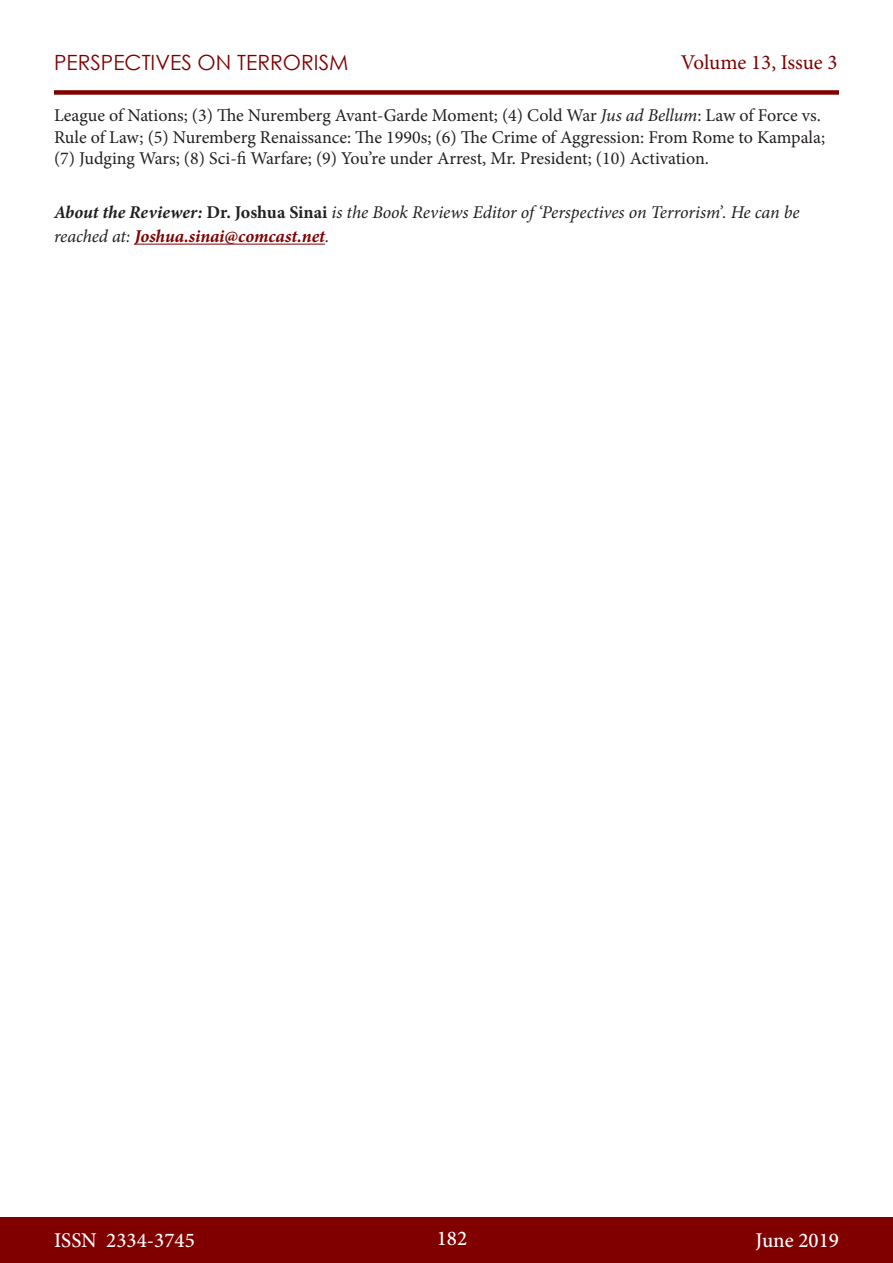
<style>
.page{position:relative;width:893px;height:1263px;background:#fff}
.page>*{position:absolute;margin:0;border:0;box-sizing:border-box;transform-origin:0 0}
.t1{font:500 21px "Minion Pro";color:#fff}
.t2{font:21px "Century Gothic";color:#800000}
.t3{font:21px "Minion Pro";letter-spacing:-.005em;color:#800000}
.No_Spacing{font:18px/21.6px "Minion Pro";letter-spacing:-.005em;color:#231f20}
.No_Spacing-2{font:italic 18px/24px "Minion Pro";letter-spacing:-.005em;color:#231f20}
.s1{font-style:italic}
.s2{font-weight:700}
.s3{font-weight:700;font-style:normal;color:#222}
.s4{font-weight:700;color:#800000}
</style>
<div class="page">
<div style="left:0;top:1217px;width:893px;height:46px;background:#800000"></div>
<div style="left:54px;top:90px;width:785px;height:5px;background:#800000"></div>
<hr style="left:134px;top:244px;width:191px;height:1px;background:#800000">
<p class="t2" style="left:54px;top:47px;width:296px">PERSPECTIVES ON TERRORISM</p>
<p class="t3" style="left:681px;top:48px;width:158px">Volume 13, Issue 3</p>
<p class="No_Spacing" style="left:54px;top:105px;width:773px">League of Nations; (3) The Nuremberg Avant-Garde Moment; (4) Cold War <span class="s1">Jus ad Bellum</span>: Law of Force vs.<br>Rule of Law; (5) Nuremberg Renaissance: The 1990s; (6) The Crime of Aggression: From Rome to Kampala; (7) Judging Wars; (8) Sci-fi Warfare; (9) You’re under Arrest, Mr. President; (10) Activation.</p>
<p class="No_Spacing-2" style="left:54px;top:201px;width:747px"><span class="s2">About the Reviewer:</span> <span class="s3">Dr. Joshua Sinai</span> is the Book Reviews Editor of ‘Perspectives on Terrorism’. He can be reached at: <span class="s4">Joshua.sinai@comcast.net</span>.</p>
<p class="t1" style="left:54px;top:1226px;width:142px">ISSN 2334-3745</p>
<p class="t1" style="left:437px;top:1224px;width:32px">182</p>
<p class="t1" style="left:756px;top:1226px;width:85px">June 2019</p>
</div>
